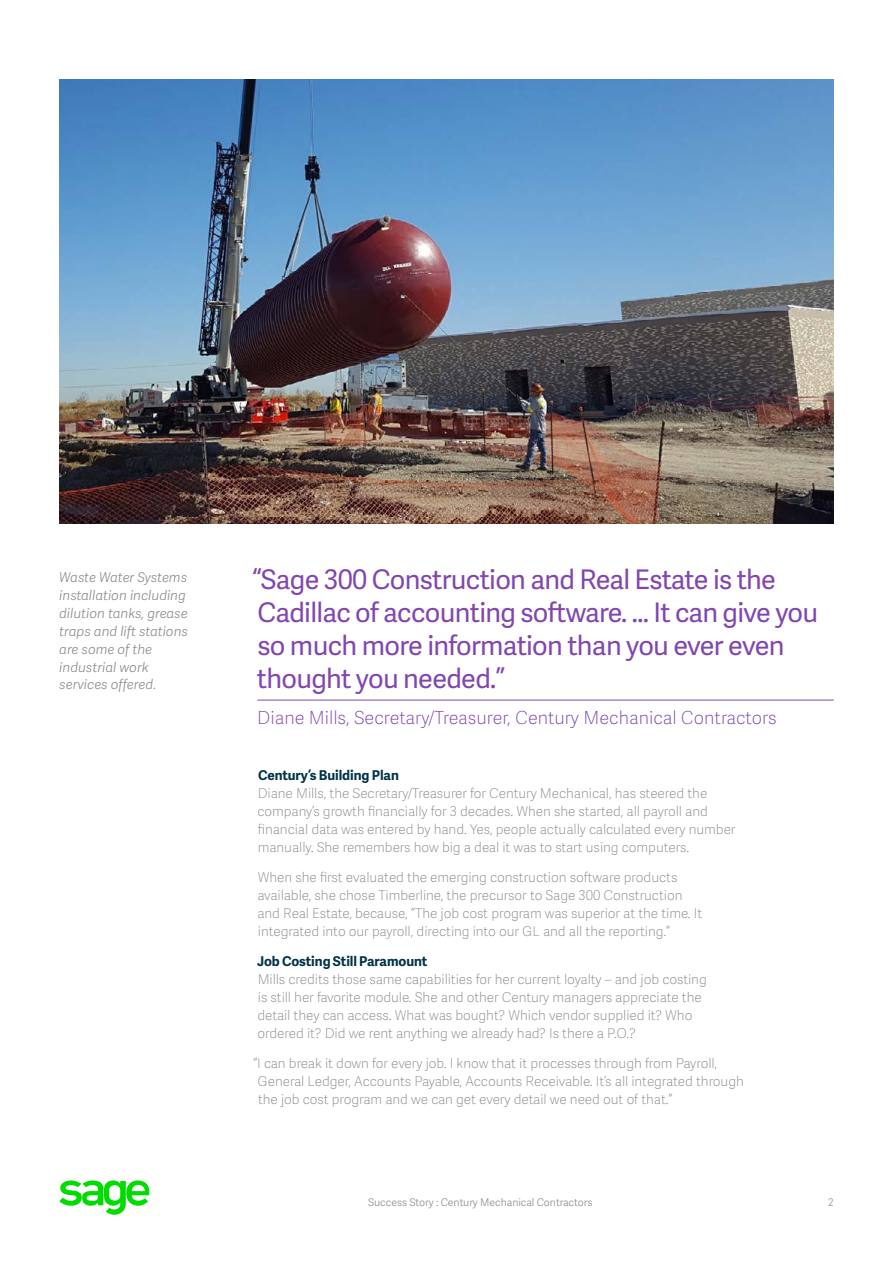
<style>
.page{position:relative;width:893px;height:1263px;background:#fff}
.page>*{position:absolute;margin:0;border:0;box-sizing:border-box;transform-origin:0 0}
.t1{font:27px/33px "Adelle Sans SAGE";letter-spacing:-.025em;color:#8246af}
.t2{font:18px "Adelle Sans SAGE Th";color:#8246af}
.t3{font:13.5px/18px "Adelle Sans SAGE Th";letter-spacing:-.005em;color:#888b8d}
.t4{font:italic 13.5px/17.9px "Adelle Sans SAGE Lt";color:#888b8d}
.t5{font:700 13.5px "Adelle Sans SAGE";letter-spacing:-.005em;color:#003349}
.t6{font:10.5px "Adelle Sans SAGE Lt";letter-spacing:-.005em;color:#888b8d}
.s1{font-family:"Minion Pro"}
</style>
<div class="page">
<svg style="left:59px;top:1181px;width:91px;height:34px"></svg>
<img style="left:59px;top:80px;width:774px;height:444px">
<hr style="left:257px;top:700px;width:576px;height:1px;background:#8246af">
<p class="t4" style="left:59px;top:568px;width:130px">Waste Water Systems installation including dilution tanks, grease traps and lift stations are some of the industrial work services offered<span class="s1">.</span></p>
<h1 class="t1" style="left:252px;top:562px;width:567px">“Sage 300 Construction and Real Estate is the Cadillac of accounting software. … It can give you so much more information than you ever even thought you needed.”</h1>
<h2 class="t2" style="left:257px;top:705px;width:521px">Diane Mills, Secretary/Treasurer, Century Mechanical Contractors</h2>
<p class="t5" style="left:258px;top:765px;width:142px">Century’s Building Plan</p>
<p class="t3" style="left:257px;top:784px;width:479px">Diane Mills, the Secretary/Treasurer for Century Mechanical, has steered the company’s growth financially for 3 decades. When she started, all payroll and financial data was entered by hand. Yes, people actually calculated every number manually. She remembers how big a deal it was to start using computers.</p>
<p class="t3" style="left:257px;top:868px;width:446px">When she first evaluated the emerging construction software products available, she chose Timberline, the precursor to Sage 300 Construction and Real Estate, because, “The job cost program was superior at the time. It integrated into our payroll, directing into our GL and all the reporting.”</p>
<p class="t5" style="left:257px;top:951px;width:172px">Job Costing Still Paramount</p>
<p class="t3" style="left:257px;top:970px;width:451px">Mills credits those same capabilities for her current loyalty – and job costing is still her favorite module. She and other Century managers appreciate the detail they can access. What was bought? Which vendor supplied it? Who ordered it? Did we rent anything we already had? Is there a P.O.?</p>
<p class="t3" style="left:257px;top:1054px;width:488px;text-indent:-4px">“I can break it down for every job. I know that it processes through from Payroll,<br>General Ledger, Accounts Payable, Accounts Receivable. It’s all integrated through the job cost program and we can get every detail we need out of that.”</p>
<p class="t6" style="left:368px;top:1195px;width:226px">Success Story : Century Mechanical Contractors</p>
<p class="t6" style="left:828px;top:1195px;width:7px">2</p>
</div>
